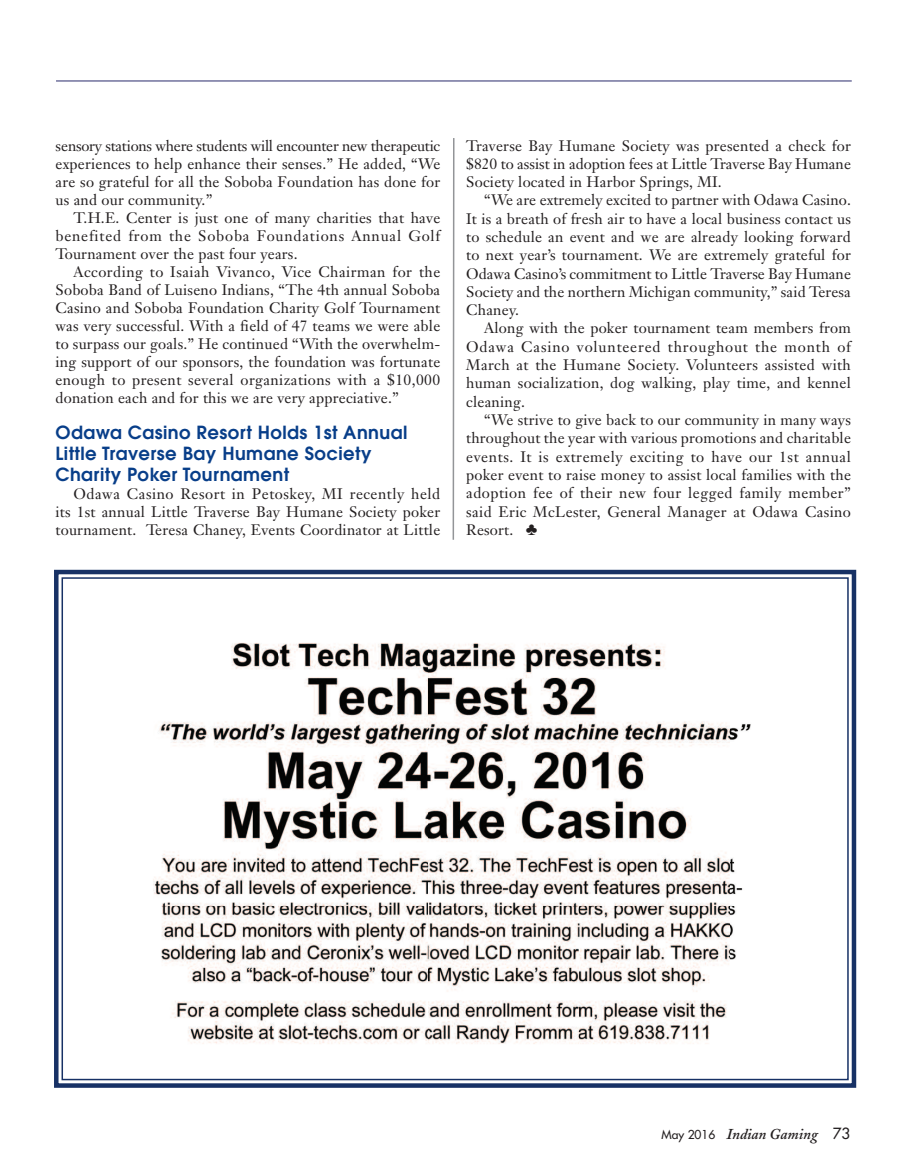
<style>
.page{position:relative;width:905px;height:1175px;background:#fff}
.page>*{position:absolute;margin:0;border:0;box-sizing:border-box;transform-origin:0 0}
.t1{font:600 18px/21px "Avant Garde";letter-spacing:.025em;color:#083e89}
.t2{font:15px/18px "Janson Text";letter-spacing:.015em;color:#231f20;text-align:justify}
.t3{font:italic 600 15px "Adobe Caslon";color:#231f20}
.s1{font-family:"Futura";font-weight:400;font-style:normal;font-size:12px}
.s2{font-family:"Futura";font-weight:400;font-style:normal}
</style>
<div class="page">
<hr style="left:452px;top:138px;width:2px;height:402px;background:#939598">
<hr style="left:56px;top:80px;width:795px;height:2px;background:#71729d">
<img style="left:153px;top:643px;width:598px;height:401px">
<div style="left:54px;top:570px;width:802px;height:517px;border:4px solid #173165"></div>
<p class="t2" style="left:56px;top:138px;width:386px">sensory stations where students will encounter new therapeutic experiences to help enhance their senses.” He added, “We are so grateful for all the Soboba Foundation has done for us and our community.”</p>
<p class="t2" style="left:56px;top:210px;width:386px;text-indent:18px">T.H.E. Center is just one of many charities that have benefited from the Soboba Foundations Annual Golf Tournament over the past four years.</p>
<p class="t2" style="left:56px;top:264px;width:386px;text-indent:18px">According to Isaiah Vivanco, Vice Chairman for the Soboba Band of Luiseno Indians, “The 4th annual Soboba Casino and Soboba Foundation Charity Golf Tournament was very successful. With a field of 47 teams we were able to surpass our goals.” He continued “With the overwhelm&shy;ing support of our sponsors, the foundation was fortunate enough to present several organizations with a $10,000 donation each and for this we are very appreciative.”</p>
<p class="t1" style="left:55px;top:423px;width:353px">Odawa Casino Resort Holds 1st Annual<br>Little Traverse Bay Humane Society<br>Charity Poker Tournament</p>
<p class="t2" style="left:55px;top:486px;width:386px;text-indent:18px">Odawa Casino Resort in Petoskey, MI recently held its 1st annual Little Traverse Bay Humane Society poker tournament. Teresa Chaney, Events Coordinator at Little</p>
<p class="t2" style="left:466px;top:138px;width:386px">Traverse Bay Humane Society was presented a check for $820 to assist in adoption fees at Little Traverse Bay Humane Society located in Harbor Springs, MI.</p>
<p class="t2" style="left:466px;top:192px;width:386px;text-indent:18px">“We are extremely excited to partner with Odawa Casino.<br>It is a breath of fresh air to have a local business contact us to schedule an event and we are already looking forward to next year’s tournament. We are extremely grateful for Odawa Casino’s commitment to Little Traverse Bay Humane Society and the northern Michigan community,” said Teresa Chaney.</p>
<p class="t2" style="left:466px;top:320px;width:386px;text-indent:18px">Along with the poker tournament team members from Odawa Casino volunteered throughout the month of March at the Humane Society. Volunteers assisted with human socialization, dog walking, play time, and kennel cleaning.</p>
<p class="t2" style="left:466px;top:412px;width:386px;text-indent:18px">“We strive to give back to our community in many ways throughout the year with various promotions and charitable events. It is extremely exciting to have our 1st annual poker event to raise money to assist local families with the adoption fee of their new four legged family member” said Eric McLester, General Manager at Odawa Casino Resort.</p>
<p class="t3" style="left:661px;top:1129px;width:190px"><span class="s1">May 2016</span> Indian Gaming <span class="s2">73</span></p>
</div>
